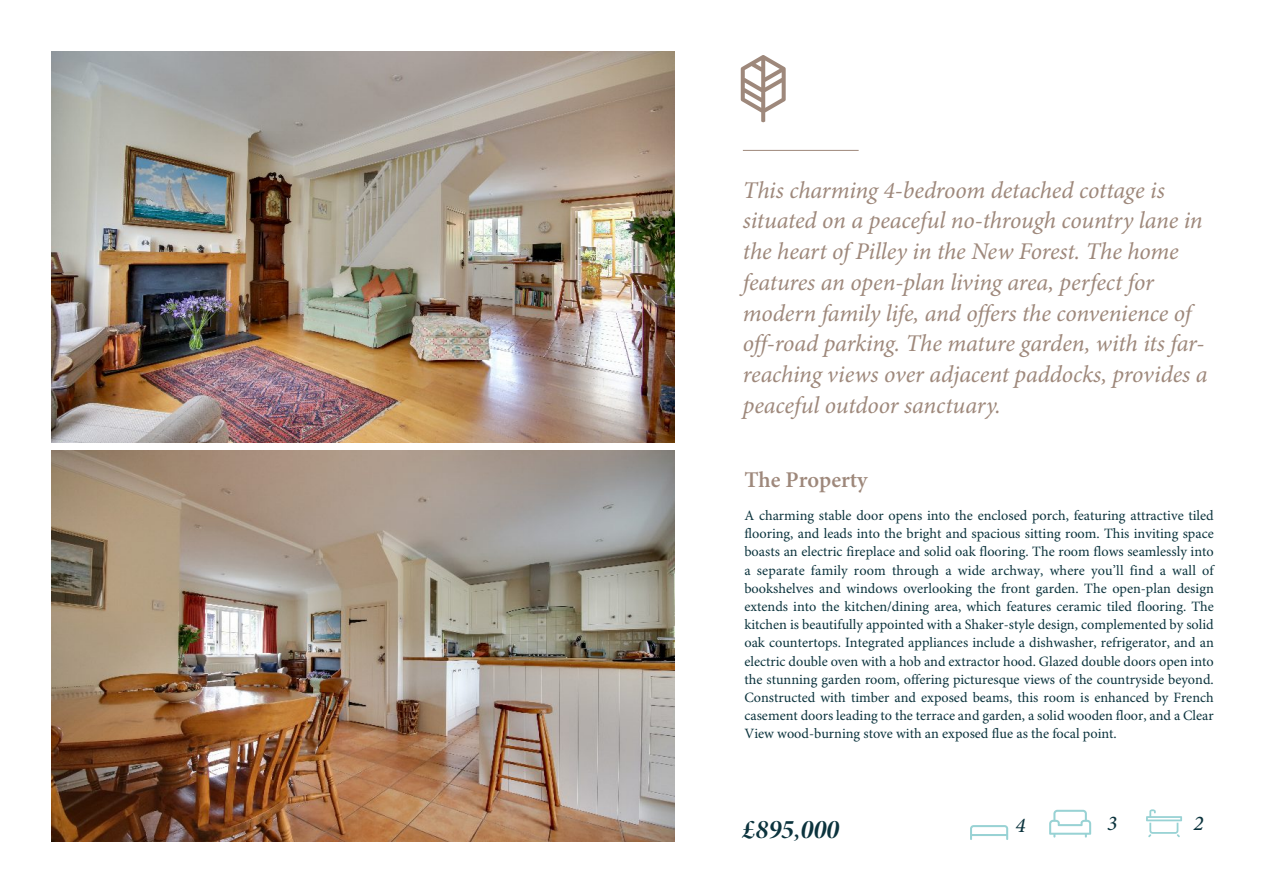
<style>
.page{position:relative;width:1263px;height:893px;background:#fff}
.page>*{position:absolute;margin:0;border:0;box-sizing:border-box;transform-origin:0 0}
.t1{font:27px "Minion Pro Bold It Disp";color:#0b333d}
.t2{font:italic 24px/30.8px "Minion Pro";letter-spacing:-.01em;color:#9e887b}
.t3{font:600 22.5px "Minion Pro";color:#9e887b}
.t4{font:italic 500 21px "Minion Pro";color:#0b333d}
.t5{font:14.25px/18.1px "Minion Pro";color:#0b333d;text-align:justify}
</style>
<div class="page">
<hr style="left:743px;top:150px;width:116px;height:1px;background:#9e887b">
<svg style="left:741px;top:55px;width:45px;height:67px"></svg>
<svg style="left:1146px;top:809px;width:36px;height:28px"></svg>
<svg style="left:1049px;top:810px;width:42px;height:28px"></svg>
<svg style="left:970px;top:825px;width:38px;height:15px"></svg>
<hr style="left:971px;top:834px;width:36px;height:2px;background:#98d2d4">
<img style="left:51px;top:51px;width:624px;height:392px">
<img style="left:51px;top:450px;width:624px;height:392px">
<p class="t2" style="left:743px;top:177px;width:466px">This charming 4-bedroom detached cottage is situated on a peaceful no-through country lane in the heart of Pilley in the New Forest. The home features an open-plan living area, perfect for modern family life, and offers the convenience of off-road parking. The mature garden, with its far&shy;reaching views over adjacent paddocks, provides a peaceful outdoor sanctuary.</p>
<h3 class="t3" style="left:744px;top:471px;width:125px">The Property</h3>
<p class="t5" style="left:744px;top:508px;width:471px">A charming stable door opens into the enclosed porch, featuring attractive tiled flooring, and leads into the bright and spacious sitting room. This inviting space boasts an electric fireplace and solid oak flooring. The room flows seamlessly into a separate family room through a wide archway, where you’ll find a wall of bookshelves and windows overlooking the front garden. The open-plan design extends into the kitchen/dining area, which features ceramic tiled flooring. The kitchen is beautifully appointed with a Shaker-style design, complemented by solid oak countertops. Integrated appliances include a dishwasher, refrigerator, and an electric double oven with a hob and extractor hood. Glazed double doors open into the stunning garden room, offering picturesque views of the countryside beyond.<br>Constructed with timber and exposed beams, this room is enhanced by French casement doors leading to the terrace and garden, a solid wooden floor, and a Clear View wood-burning stove with an exposed flue as the focal point.</p>
<h1 class="t1" style="left:742px;top:818px;width:98px">£895,000</h1>
<h3 class="t4" style="left:1015px;top:817px;width:12px">4</h3>
<h3 class="t4" style="left:1107px;top:815px;width:12px">3</h3>
<h3 class="t4" style="left:1193px;top:815px;width:12px">2</h3>
</div>
